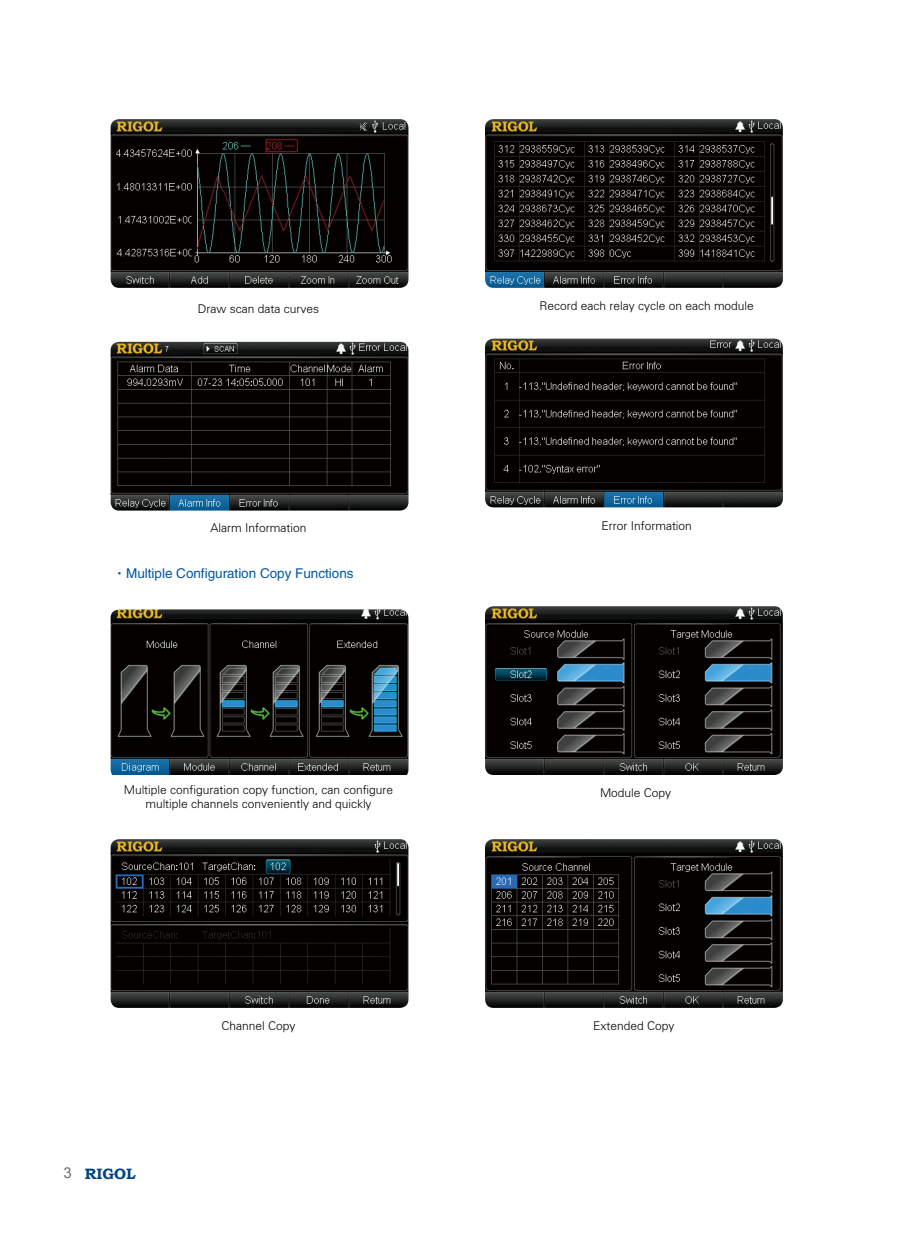
<style>
.page{position:relative;width:919px;height:1238px;background:#fff}
.page>*{position:absolute;margin:0;border:0;box-sizing:border-box;transform-origin:0 0}
.t1{font:700 15px "Bookman Old Style";color:#004386}
.t2{font:13.5px "FZHTJW GB1 0";color:#0055a2}
.t3{font:12px/14.4px "FZXH1 JW GB1 0";color:#000;text-align:center}
.s1{font-family:"Arial";font-weight:400;color:#727171}
</style>
<div class="page">
<img style="left:111px;top:119px;width:297px;height:169px">
<img style="left:111px;top:342px;width:297px;height:168px">
<img style="left:485px;top:119px;width:297px;height:169px">
<img style="left:485px;top:338px;width:297px;height:169px">
<img style="left:111px;top:609px;width:297px;height:166px">
<img style="left:111px;top:839px;width:297px;height:168px">
<img style="left:485px;top:606px;width:297px;height:169px">
<img style="left:485px;top:839px;width:297px;height:168px">
<p class="t3" style="left:198px;top:302px;width:123px">Draw scan data curves</p>
<p class="t3" style="left:210px;top:521px;width:97px">Alarm Information</p>
<p class="t2" style="left:113px;top:566px;width:242px">·Multiple Configuration Copy Functions</p>
<p class="t3" style="left:124px;top:782px;width:271px">Multiple configuration copy function, can configure multiple channels conveniently and quickly</p>
<p class="t1" style="left:63px;top:1162px;width:74px"><span class="s1">3</span> RIGOL</p>
<p class="t3" style="left:221px;top:1019px;width:75px">Channel Copy</p>
<p class="t3" style="left:539px;top:299px;width:216px">Record each relay cycle on each module</p>
<p class="t3" style="left:601px;top:518px;width:92px">Error Information</p>
<p class="t3" style="left:600px;top:786px;width:73px">Module Copy</p>
<p class="t3" style="left:593px;top:1019px;width:83px">Extended Copy</p>
</div>
